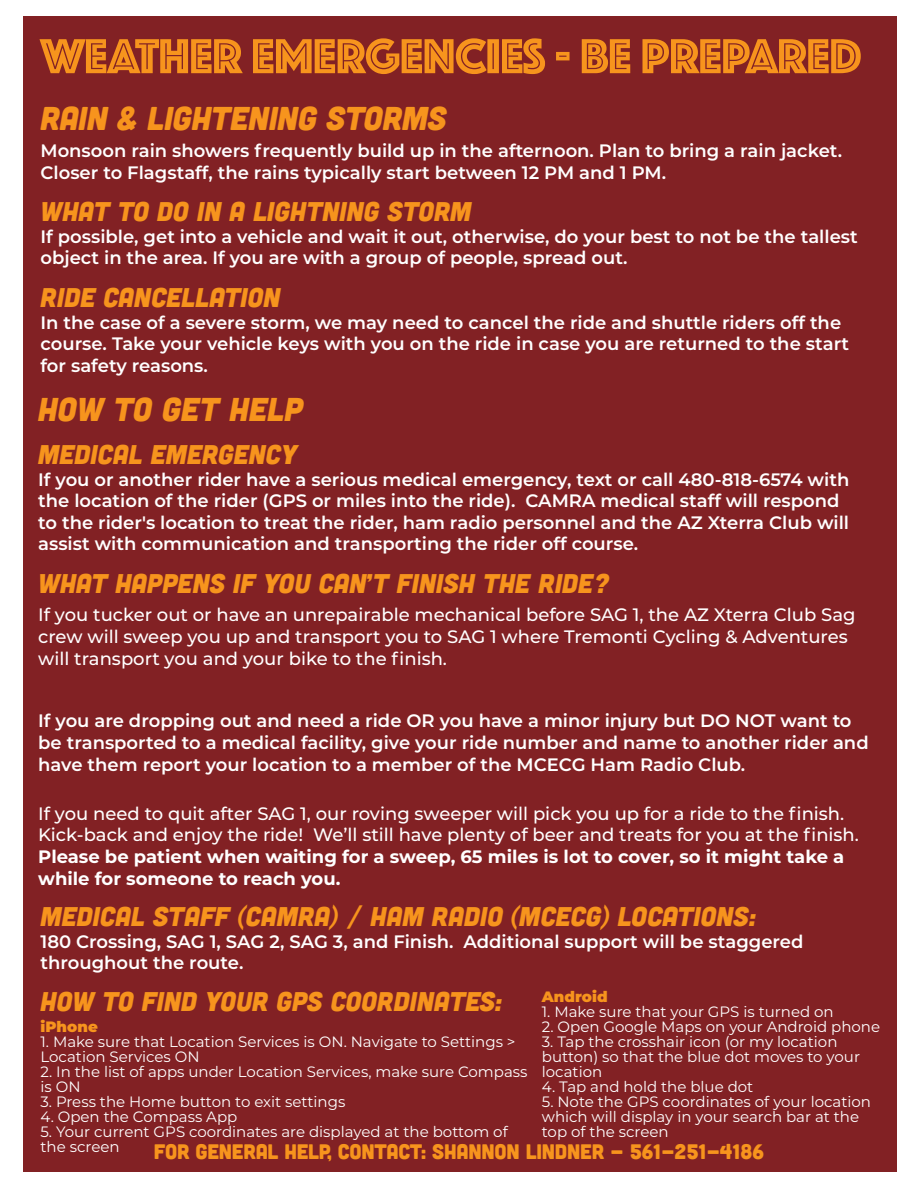
<style>
.page{position:relative;width:918px;height:1188px;background:#fff}
.page>*{position:absolute;margin:0;border:0;box-sizing:border-box;transform-origin:0 0}
.t1{font:51px "Phosphate Inline";letter-spacing:-.01em;color:#f7941d}
.t2{font:italic 33px "Cubano";letter-spacing:-.01em;color:#f7941d}
.t3{font:italic 33px "Cubano Sharp";color:#f7941d}
.t4{font:italic 27px "Cubano Sharp";color:#f7941d}
.t5{font:21px "Cubano";letter-spacing:-.01em;color:#f7941d}
.t6{font:600 18px/21.6px "Montserrat";color:#fff}
.t7{font:500 18px/21.6px "Montserrat";color:#fff}
.t8{font:700 18px/21.6px "Montserrat";color:#fff}
.t9{font:15px/15px "Montserrat";color:#fff}
.t10{font:900 15px "Montserrat";color:#f7941d}
</style>
<div class="page">
<div style="left:23px;top:16px;width:873px;height:1156px;background:#822124"></div>
<h1 class="t1" style="left:40px;top:20px;width:823px">WEATHER EMERGENCIES - BE PREPARED</h1>
<h2 class="t2" style="left:40px;top:98px;width:408px">RAIN &amp; LIGHTENING STORMS</h2>
<p class="t6" style="left:40px;top:139px;width:803px">Monsoon rain showers frequently build up in the afternoon. Plan to bring a rain jacket.<br>Closer to Flagstaff, the rains typically start between 12 PM and 1 PM.</p>
<h3 class="t4" style="left:40px;top:194px;width:433px">WHAT TO DO IN A LIGHTNING STORM</h3>
<p class="t6" style="left:40px;top:225px;width:819px">If possible, get into a vehicle and wait it out, otherwise, do your best to not be the tallest object in the area. If you are with a group of people, spread out.</p>
<h3 class="t4" style="left:40px;top:280px;width:242px">RIDE CANCELLATION</h3>
<p class="t6" style="left:40px;top:311px;width:810px">In the case of a severe storm, we may need to cancel the ride and shuttle riders off the course. Take your vehicle keys with you on the ride in case you are returned to the start for safety reasons.</p>
<h2 class="t3" style="left:38px;top:388px;width:267px">HOW TO GET HELP</h2>
<h3 class="t4" style="left:38px;top:437px;width:261px">MEDICAL EMERGENCY</h3>
<p class="t6" style="left:38px;top:468px;width:813px">If you or another rider have a serious medical emergency, text or call 480-818-6574 with the location of the rider (GPS or miles into the ride). CAMRA medical staff will respond to the rider's location to treat the rider, ham radio personnel and the AZ Xterra Club will assist with communication and transporting the rider off course.</p>
<h3 class="t4" style="left:38px;top:566px;width:573px">WHAT HAPPENS IF YOU CAN’T FINISH THE RIDE?</h3>
<p class="t7" style="left:38px;top:604px;width:819px">If you tucker out or have an unrepairable mechanical before SAG 1, the AZ Xterra Club Sag crew will sweep you up and transport you to SAG 1 where Tremonti Cycling &amp; Adventures will transport you and your bike to the finish.</p>
<p class="t6" style="left:38px;top:709px;width:832px">If you are dropping out and need a ride OR you have a minor injury but DO NOT want to be transported to a medical facility, give your ride number and name to another rider and have them report your location to a member of the MCECG Ham Radio Club.</p>
<p class="t7" style="left:38px;top:802px;width:822px">If you need to quit after SAG 1, our roving sweeper will pick you up for a ride to the finish.<br>Kick-back and enjoy the ride! We’ll still have plenty of beer and treats for you at the finish.</p>
<p class="t8" style="left:38px;top:845px;width:808px">Please be patient when waiting for a sweep, 65 miles is lot to cover, so it might take a while for someone to reach you.</p>
<h3 class="t4" style="left:40px;top:899px;width:717px">MEDICAL STAFF (CAMRA) / HAM RADIO (MCECG) LOCATIONS:</h3>
<p class="t6" style="left:40px;top:930px;width:765px">180 Crossing, SAG 1, SAG 2, SAG 3, and Finish. Additional support will be staggered throughout the route.</p>
<h3 class="t4" style="left:40px;top:984px;width:464px">HOW TO FIND YOUR GPS COORDINATES:</h3>
<p class="t10" style="left:542px;top:985px;width:67px">Android</p>
<p class="t9" style="left:542px;top:1003px;width:293px">1. Make sure that your GPS is turned on</p>
<p class="t9" style="left:542px;top:1018px;width:340px">2. Open Google Maps on your Android phone</p>
<p class="t9" style="left:542px;top:1033px;width:320px">3. Tap the crosshair icon (or my location button) so that the blue dot moves to your location</p>
<p class="t9" style="left:542px;top:1078px;width:213px">4. Tap and hold the blue dot</p>
<p class="t9" style="left:542px;top:1093px;width:331px">5. Note the GPS coordinates of your location which will display in your search bar at the top of the screen</p>
<p class="t10" style="left:40px;top:1015px;width:59px">iPhone</p>
<p class="t9" style="left:40px;top:1033px;width:477px">1. Make sure that Location Services is ON. Navigate to Settings &gt;<br>Location Services ON</p>
<p class="t9" style="left:40px;top:1063px;width:489px">2. In the list of apps under Location Services, make sure Compass is ON</p>
<p class="t9" style="left:40px;top:1093px;width:306px">3. Press the Home button to exit settings</p>
<p class="t9" style="left:40px;top:1108px;width:198px">4. Open the Compass App</p>
<p class="t9" style="left:40px;top:1123px;width:469px">5. Your current GPS coordinates are displayed at the bottom of the screen</p>
<p class="t5" style="left:154px;top:1138px;width:612px">FOR GENERAL HELP, CONTACT: SHANNON LINDNER - 561-251-4186</p>
</div>
